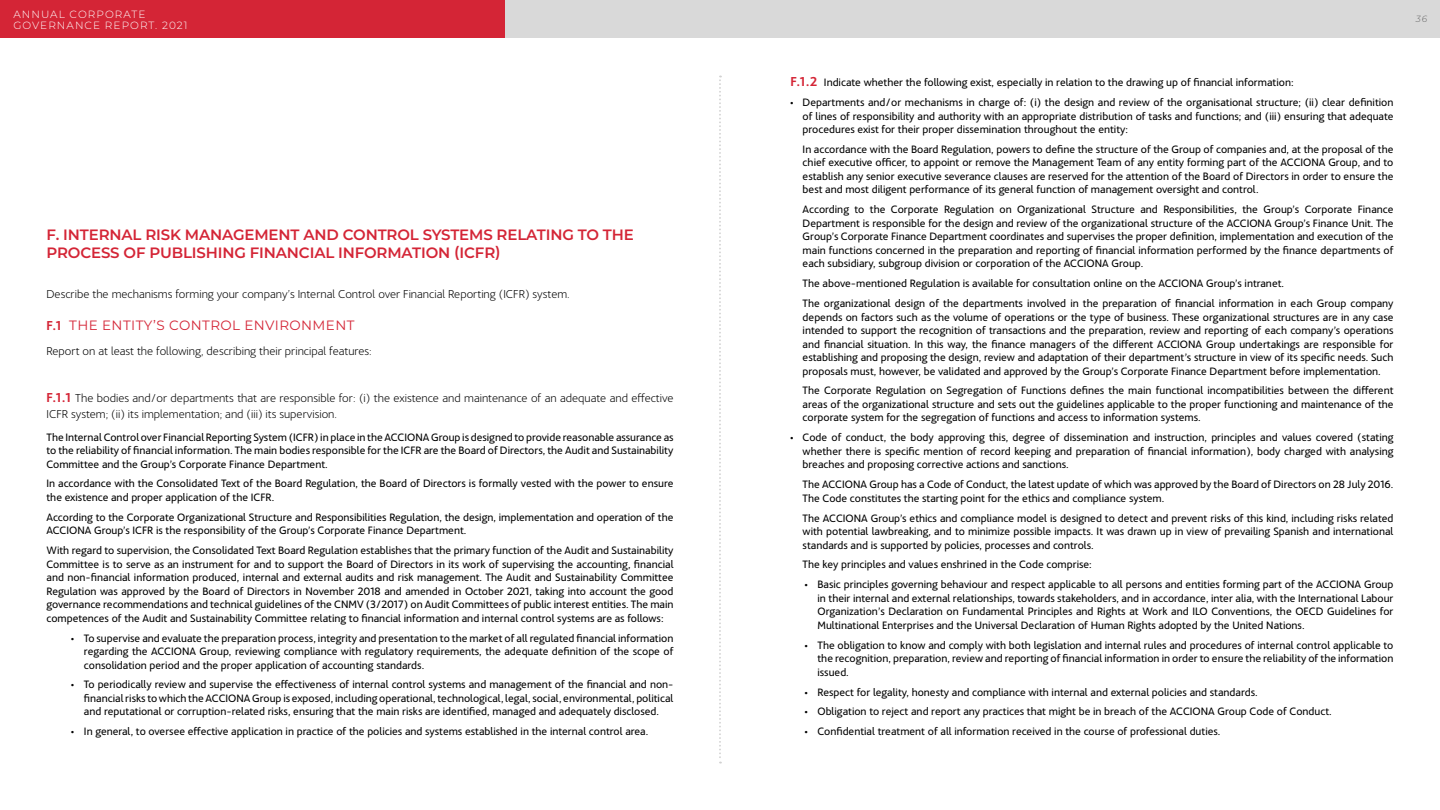
<style>
.page{position:relative;width:1440px;height:810px;background:#fff}
.page>*{position:absolute;margin:0;border:0;box-sizing:border-box;transform-origin:0 0}
.t1{font:600 15px/18px "Montserrat";letter-spacing:-.01em;color:#d42536}
.t2{font:13.5px "Montserrat";letter-spacing:.03em;color:#d42536}
.t3{font:200 12px/16.5px "Acciona";color:#000}
.t4{font:11.25px/13.5px "Acciona";color:#000;text-align:justify}
.t5{font:300 10.5px/10.5px "Montserrat";letter-spacing:.1em;color:#fff}
.t6{font:italic 300 9px "Montserrat";color:#666}
.s1{font-family:"Acciona";font-weight:700}
.s2{font-weight:700;font-size:13.5px;color:#d42536}
</style>
<div class="page">
<div style="left:505px;top:0;width:935px;height:38px;background:#d9d9d9"></div>
<div style="left:0;top:0;width:505px;height:38px;background:#d42536"></div>
<svg style="left:719px;top:76px;width:2px;height:688px"></svg>
<p class="t5" style="left:13px;top:9px;width:176px">ANNUAL CORPORATE<br>GOVERNANCE REPORT. 2021</p>
<p class="t6" style="left:1416px;top:12px;width:13px">36</p>
<h1 class="t1" style="left:46px;top:225px;width:589px">F. INTERNAL RISK MANAGEMENT AND CONTROL SYSTEMS RELATING TO THE<br>PROCESS OF PUBLISHING FINANCIAL INFORMATION (ICFR)</h1>
<p class="t3" style="left:46px;top:285px;width:525px">Describe the mechanisms forming your company’s Internal Control over Financial Reporting (ICFR) system.</p>
<p class="t2" style="left:46px;top:315px;width:309px"><span class="s1">F.1</span> THE ENTITY’S CONTROL ENVIRONMENT</p>
<p class="t3" style="left:46px;top:342px;width:327px">Report on at least the following, describing their principal features:</p>
<p class="t3" style="left:46px;top:388px;width:629px"><span class="s2">F.1.1</span> The bodies and/or departments that are responsible for: (i) the existence and maintenance of an adequate and effective<br>ICFR system; (ii) its implementation; and (iii) its supervision.</p>
<p class="t4" style="left:46px;top:429px;width:629px">The Internal Control over Financial Reporting System (ICFR) in place in the ACCIONA Group is designed to provide reasonable assurance as to the reliability of fi nancial information. The main bodies responsible for the ICFR are the Board of Directors, the Audit and Sustainability Committee and the Group’s Corporate Finance Department.</p>
<p class="t4" style="left:46px;top:476px;width:628px">In accordance with the Consolidated Text of the Board Regulation, the Board of Directors is formally vested with the power to ensure the existence and proper application of the ICFR.</p>
<p class="t4" style="left:46px;top:509px;width:629px">According to the Corporate Organizational Structure and Responsibilities Regulation, the design, implementation and operation of the<br>ACCIONA Group’s ICFR is the responsibility of the Group’s Corporate Finance Department.</p>
<p class="t4" style="left:46px;top:543px;width:629px">With regard to supervision, the Consolidated Text Board Regulation establishes that the primary function of the Audit and Sustainability Committee is to serve as an instrument for and to support the Board of Directors in its work of supervising the accounting, fi nancial and non-financial information produced, internal and external audits and risk management. The Audit and Sustainability Committee Regulation was approved by the Board of Directors in November 2018 and amended in October 2021, taking into account the good governance recommendations and technical guidelines of the CNMV (3/2017) on Audit Committees of public interest entities. The main competences of the Audit and Sustainability Committee relating to fi nancial information and internal control systems are as follows:</p>
<p class="t4" style="left:84px;top:630px;width:591px;text-indent:-14px">• To supervise and evaluate the preparation process, integrity and presentation to the market of all regulated fi nancial information regarding the ACCIONA Group, reviewing compliance with regulatory requirements, the adequate defi nition of the scope of consolidation period and the proper application of accounting standards.</p>
<p class="t4" style="left:84px;top:677px;width:591px;text-indent:-14px">• To periodically review and supervise the effectiveness of internal control systems and management of the fi nancial and non&shy;fi nancial risks to which the ACCIONA Group is exposed, including operational, technological, legal, social, environmental, political and reputational or corruption-related risks, ensuring that the main risks are identified, managed and adequately disclosed.</p>
<p class="t4" style="left:70px;top:724px;width:579px">• In general, to oversee effective application in practice of the policies and systems established in the internal control area.</p>
<p class="t4" style="left:790px;top:75px;width:505px"><span class="s2">F.1.2</span> Indicate whether the following exist, especially in relation to the drawing up of fi nancial information:</p>
<p class="t4" style="left:803px;top:94px;width:592px;text-indent:-13px">• Departments and/or mechanisms in charge of: (i) the design and review of the organisational structure; (ii) clear defi nition of lines of responsibility and authority with an appropriate distribution of tasks and functions; and (iii) ensuring that adequate procedures exist for their proper dissemination throughout the entity:</p>
<p class="t4" style="left:803px;top:141px;width:592px">In accordance with the Board Regulation, powers to defi ne the structure of the Group of companies and, at the proposal of the chief executive officer, to appoint or remove the Management Team of any entity forming part of the ACCIONA Group, and to establish any senior executive severance clauses are reserved for the attention of the Board of Directors in order to ensure the best and most diligent performance of its general function of management oversight and control.</p>
<p class="t4" style="left:803px;top:202px;width:592px">According to the Corporate Regulation on Organizational Structure and Responsibilities, the Group’s Corporate Finance Department is responsible for the design and review of the organizational structure of the ACCIONA Group’s Finance Unit. The Group’s Corporate Finance Department coordinates and supervises the proper defi nition, implementation and execution of the main functions concerned in the preparation and reporting of fi nancial information performed by the fi nance departments of each subsidiary, subgroup division or corporation of the ACCIONA Group.</p>
<p class="t4" style="left:803px;top:272px;width:592px;line-height:19.9px">The above-mentioned Regulation is available for consultation online on the ACCIONA Group’s intranet.<br>The organizational design of the departments involved in the preparation of fi nancial information in each Group company</p>
<p class="t4" style="left:803px;top:309px;width:592px">depends on factors such as the volume of operations or the type of business. These organizational structures are in any case intended to support the recognition of transactions and the preparation, review and reporting of each company’s operations and financial situation. In this way, the finance managers of the different ACCIONA Group undertakings are responsible for establishing and proposing the design, review and adaptation of their department’s structure in view of its specific needs. Such proposals must, however, be validated and approved by the Group’s Corporate Finance Department before implementation.</p>
<p class="t4" style="left:803px;top:383px;width:592px">The Corporate Regulation on Segregation of Functions defi nes the main functional incompatibilities between the different areas of the organizational structure and sets out the guidelines applicable to the proper functioning and maintenance of the corporate system for the segregation of functions and access to information systems.</p>
<p class="t4" style="left:803px;top:430px;width:592px;text-indent:-13px">• Code of conduct, the body approving this, degree of dissemination and instruction, principles and values covered (stating whether there is specific mention of record keeping and preparation of fi nancial information), body charged with analysing breaches and proposing corrective actions and sanctions.</p>
<p class="t4" style="left:803px;top:477px;width:592px">The ACCIONA Group has a Code of Conduct, the latest update of which was approved by the Board of Directors on 28 July 2016.<br>The Code constitutes the starting point for the ethics and compliance system.</p>
<p class="t4" style="left:803px;top:510px;width:592px">The ACCIONA Group’s ethics and compliance model is designed to detect and prevent risks of this kind, including risks related with potential lawbreaking, and to minimize possible impacts. It was drawn up in view of prevailing Spanish and international standards and is supported by policies, processes and controls.</p>
<p class="t4" style="left:803px;top:557px;width:291px">The key principles and values enshrined in the Code comprise:</p>
<p class="t4" style="left:818px;top:577px;width:578px;text-indent:-14px">• Basic principles governing behaviour and respect applicable to all persons and entities forming part of the ACCIONA Group in their internal and external relationships, towards stakeholders, and in accordance, inter alia, with the International Labour Organization’s Declaration on Fundamental Principles and Rights at Work and ILO Conventions, the OECD Guidelines for Multinational Enterprises and the Universal Declaration of Human Rights adopted by the United Nations.</p>
<p class="t4" style="left:818px;top:637px;width:578px;text-indent:-14px">• The obligation to know and comply with both legislation and internal rules and procedures of internal control applicable to the recognition, preparation, review and reporting of fi nancial information in order to ensure the reliability of the information issued.</p>
<p class="t4" style="left:804px;top:684px;width:455px">• Respect for legality, honesty and compliance with internal and external policies and standards.</p>
<p class="t4" style="left:804px;top:704px;width:529px">• Obligation to reject and report any practices that might be in breach of the ACCIONA Group Code of Conduct.</p>
<p class="t4" style="left:804px;top:724px;width:418px">• Confidential treatment of all information received in the course of professional duties.</p>
</div>
